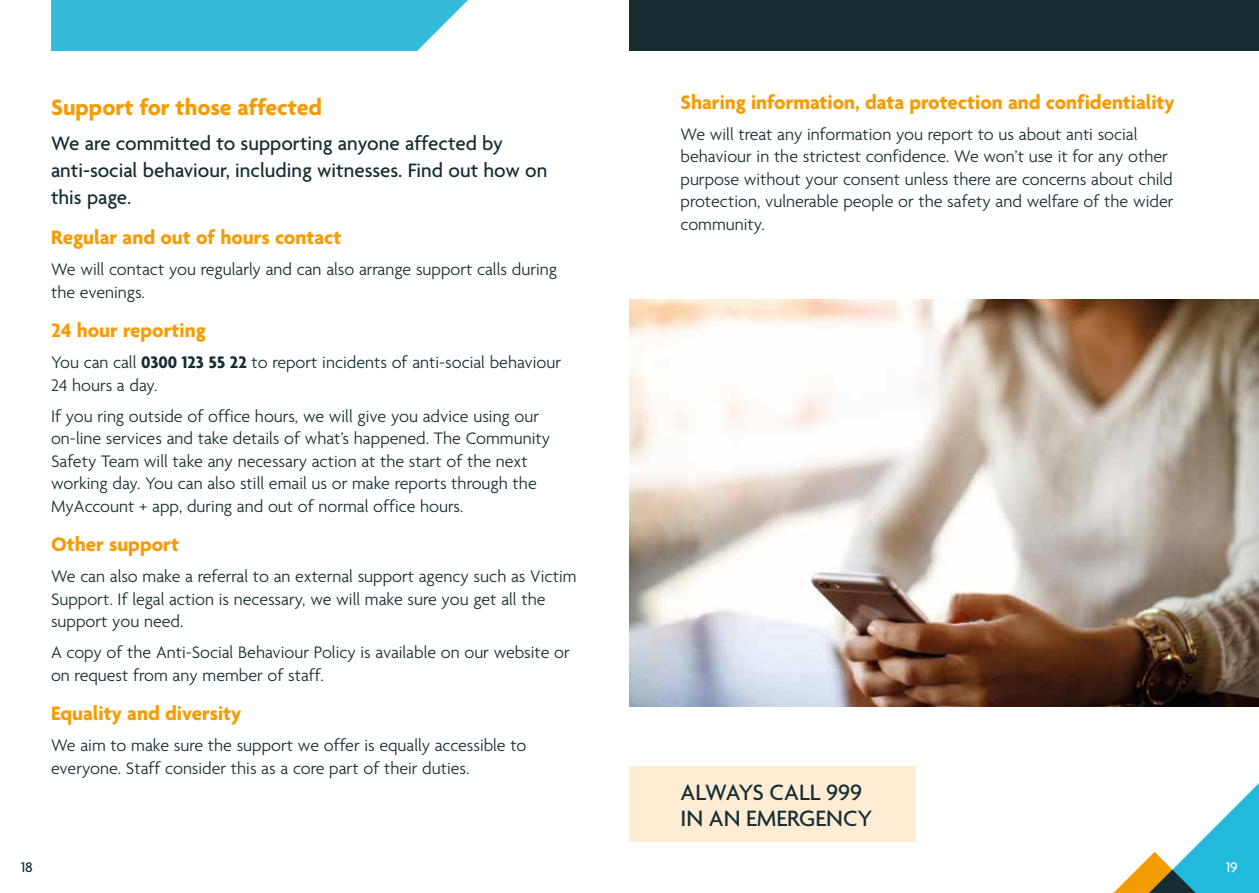
<style>
.page{position:relative;width:1259px;height:893px;background:#fff}
.page>*{position:absolute;margin:0;border:0;box-sizing:border-box;transform-origin:0 0}
.t1{font:500 24px/25.8px "Agenda";color:#162d32}
.t2{font:700 24px "Agenda";color:#f59c05}
.t3{font:700 21px "Agenda";color:#f59c05}
.t4{font:500 21px/27px "Agenda";color:#162d32}
.t5{font:300 18px/22.5px "Agenda";color:#162d32}
.t6{font:500 15px "Agenda";color:#162d32}
.t7{font:500 15px "Agenda";color:#fff}
.s1{font-weight:700}
</style>
<div class="page">
<div style="left:629px;top:766px;width:286px;height:76px;background:#feecd5"></div>
<svg style="left:1113px;top:783px;width:146px;height:110px"></svg>
<div style="left:629px;top:0;width:630px;height:51px;background:#162d32"></div>
<div style="left:51px;top:0;width:417px;height:51px;background:#34bbda"></div>
<img style="left:629px;top:300px;width:630px;height:407px">
<h1 class="t2" style="left:51px;top:94px;width:272px">Support for those affected</h1>
<p class="t4" style="left:51px;top:132px;width:498px">We are committed to supporting anyone affected by anti-social behaviour, including witnesses. Find out how on this page.</p>
<p class="t3" style="left:51px;top:226px;width:292px">Regular and out of hours contact</p>
<p class="t5" style="left:51px;top:259px;width:507px">We will contact you regularly and can also arrange support calls during the evenings.</p>
<p class="t3" style="left:51px;top:319px;width:156px">24 hour reporting</p>
<p class="t5" style="left:51px;top:352px;width:511px">You can call <span class="s1">0300 123 55 22</span> to report incidents of anti-social behaviour<br>24 hours a day.</p>
<p class="t5" style="left:51px;top:406px;width:500px">If you ring outside of office hours, we will give you advice using our on-line services and take details of what’s happened. The Community Safety Team will take any necessary action at the start of the next working day. You can also still email us or make reports through the MyAccount + app, during and out of normal office hours.</p>
<p class="t3" style="left:51px;top:533px;width:130px">Other support</p>
<p class="t5" style="left:51px;top:566px;width:527px">We can also make a referral to an external support agency such as Victim<br>Support. If legal action is necessary, we will make sure you get all the support you need.</p>
<p class="t5" style="left:51px;top:642px;width:520px">A copy of the Anti-Social Behaviour Policy is available on our website or on request from any member of staff.</p>
<p class="t3" style="left:51px;top:702px;width:192px">Equality and diversity</p>
<p class="t5" style="left:51px;top:735px;width:477px">We aim to make sure the support we offer is equally accessible to everyone. Staff consider this as a core part of their duties.</p>
<p class="t3" style="left:680px;top:91px;width:496px">Sharing information, data protection and confidentiality</p>
<p class="t5" style="left:680px;top:124px;width:494px">We will treat any information you report to us about anti social behaviour in the strictest confidence. We won’t use it for any other purpose without your consent unless there are concerns about child protection, vulnerable people or the safety and welfare of the wider community.</p>
<h1 class="t1" style="left:680px;top:781px;width:193px">ALWAYS CALL 999<br>IN AN EMERGENCY</h1>
<p class="t6" style="left:21px;top:859px;width:13px">18</p>
<p class="t7" style="left:1226px;top:859px;width:13px">19</p>
</div>
